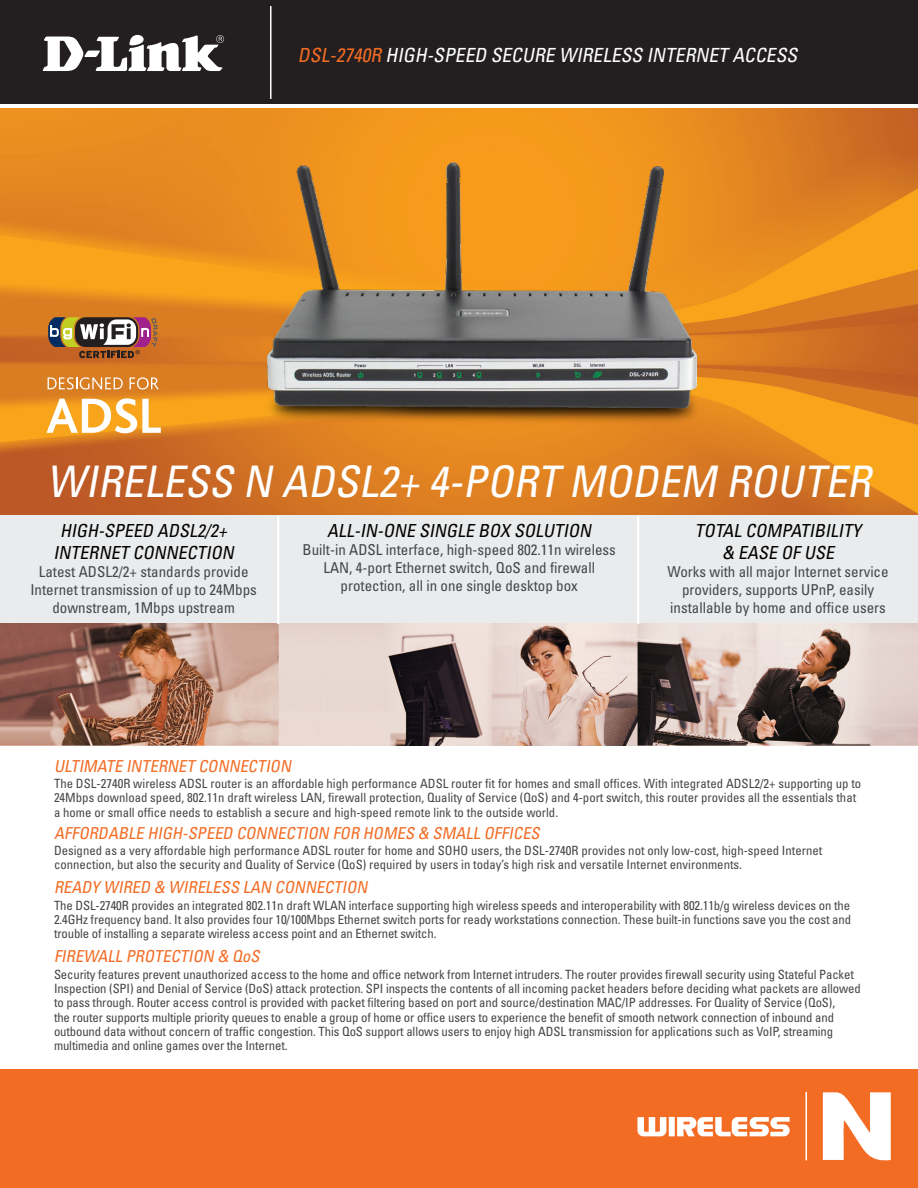
<style>
.page{position:relative;width:918px;height:1188px;background:#fff}
.page>*{position:absolute;margin:0;border:0;box-sizing:border-box;transform-origin:0 0}
.page_header{font:italic condensed 43.5px "Univers";color:#fff}
.page_title{font:italic condensed 19.5px "Univers";color:#fff}
.bullet_body{font:italic condensed 18px "Univers";color:#000}
.bullet_title{font:italic condensed 18px "Univers";color:#000}
.body_title{font:italic condensed 16.5px "Univers";color:#f36c24}
.body{font:italic condensed 16.5px "Univers";color:#f36c24}
.bullet_body-2{font:condensed 15px/18px "Univers";color:#454647;text-align:center}
.body-2{font:condensed 12.75px/14.2px "Univers";letter-spacing:-.01em;color:#454647}
.s1{color:#f36c24}
</style>
<div class="page">
<img style="left:0;top:108px;width:918px;height:407px">
<div style="left:0;top:1070px;width:918px;height:118px;background:#f36c24"></div>
<div style="left:0;top:0;width:918px;height:108px;background:linear-gradient(to right,#fff,#fff)"></div>
<div style="left:0;top:0;width:918px;height:103px;background:#231f20"></div>
<svg style="left:43px;top:35px;width:181px;height:36px"></svg>
<hr style="left:270px;top:6px;width:2px;height:93px;background:#fff">
<img style="left:0;top:623px;width:918px;height:122px">
<svg style="left:637px;top:1092px;width:254px;height:69px"></svg>
<hr style="left:805px;top:1092px;width:2px;height:68px;background:#fff">
<div style="left:0;top:515px;width:918px;height:108px;background:#eaebec"></div>
<hr style="left:277px;top:516px;width:2px;height:108px;background:#fff">
<hr style="left:637px;top:516px;width:2px;height:108px;background:#fff">
<svg style="left:47px;top:398px;width:114px;height:35px"></svg>
<svg style="left:48px;top:377px;width:75px;height:13px"></svg>
<svg style="left:130px;top:377px;width:29px;height:13px"></svg>
<svg style="left:48px;top:317px;width:110px;height:41px"></svg>
<img style="left:232px;top:127px;width:487px;height:317px">
<p class="page_title" style="left:298px;top:43px;width:505px"><span class="s1">DSL-2740R</span> HI GH-SPEED SECU RE WIRELESS INTERNET ACCESS</p>
<p class="page_header" style="left:47px;top:454px;width:61px">WIRELESS</p>
<p class="page_header" style="left:243px;top:454px;width:270px">N ADSL2+ 4-PORT</p>
<p class="page_header" style="left:569px;top:454px;width:65px">MODEM</p>
<p class="page_header" style="left:726px;top:454px;width:50px">ROUTER</p>
<p class="bullet_title" style="left:60px;top:520px;width:172px">HIGH-SPEED ADSL2/2+</p>
<p class="bullet_title" style="left:54px;top:541px;width:185px">INTERNET CONNECTION</p>
<p class="bullet_body-2" style="left:30px;top:562px;width:228px">Latest ADSL2/2+ standards provide<br>Internet transmission of up to 24Mbps downstream, 1Mbps upstream</p>
<p class="bullet_body" style="left:327px;top:520px;width:269px">ALL-IN-ONE SINGLE BOX SOLUTION</p>
<p class="bullet_body-2" style="left:303px;top:541px;width:315px">Built-in ADSL interface, high-speed 802.11n wireless<br>LAN, 4-port Ethernet switch, QoS and firewall protection, all in one single desktop box</p>
<p class="bullet_body" style="left:695px;top:520px;width:172px">TOTAL COMPATIBILITY</p>
<p class="bullet_body" style="left:722px;top:541px;width:117px">&amp; EASE OF USE</p>
<p class="bullet_body-2" style="left:668px;top:562px;width:223px">Works with all major Internet service providers, supports UPnP, easily installable by home and office users</p>
<p class="body_title" style="left:54px;top:755px;width:242px">ULTIMATE INTERNET CONNECTION</p>
<p class="body-2" style="left:54px;top:776px;width:809px">The DSL-2740R wireless ADSL router is an affordable high performance ADSL router fit for homes and small offices. With integrated ADSL2/2+ supporting up to<br>24Mbps download speed, 802.11n draft wireless LAN, firewall protection, Quality of Service (QoS) and 4-port switch, this router provides all the essentials that a home or small office needs to establish a secure and high-speed remote link to the outside world.</p>
<p class="body" style="left:54px;top:822px;width:491px">AFFORDABLE HIGH-SPEED CONNECTION FOR HOMES &amp; SMALL OFFICES</p>
<p class="body-2" style="left:54px;top:843px;width:770px">Designed as a very affordable high performance ADSL router for home and SOHO users, the DSL-2740R provides not only low-cost, high-speed Internet connection, but also the security and Quality of Service (QoS) required by users in today’s high risk and versatile Internet environments.</p>
<p class="body_title" style="left:54px;top:877px;width:319px">READY WIRED &amp; WIRELESS LAN CONNECTION</p>
<p class="body-2" style="left:54px;top:898px;width:799px;text-align:justify">The DSL-2740R provides an integrated 802.11n draft WLAN interface supporting high wireless speeds and interoperability with 802.11b/g wireless devices on the 2.4GHz frequency band. It also provides four 10/100Mbps Ethernet switch ports for ready workstations connection. These built-in functions save you the cost and trouble of installing a separate wireless access point and an Ethernet switch.</p>
<p class="body_title" style="left:54px;top:946px;width:211px">FIREWALL PROTECTION &amp; QOS</p>
<p class="body-2" style="left:54px;top:967px;width:808px">Security features prevent unauthorized access to the home and office network from Internet intruders. The router provides firewall security using Stateful Packet Inspection (SPI) and Denial of Service (DoS) attack protection. SPI inspects the contents of all incoming packet headers before deciding what packets are allowed to pass through. Router access control is provided with packet filtering based on port and source/destination MAC/IP addresses. For Quality of Service (QoS),<br>the router supports multiple priority queues to enable a group of home or office users to experience the benefit of smooth network connection of inbound and outbound data without concern of traffic congestion. This QoS support allows users to enjoy high ADSL transmission for applications such as VoIP, streaming multimedia and online games over the Internet.</p>
</div>
